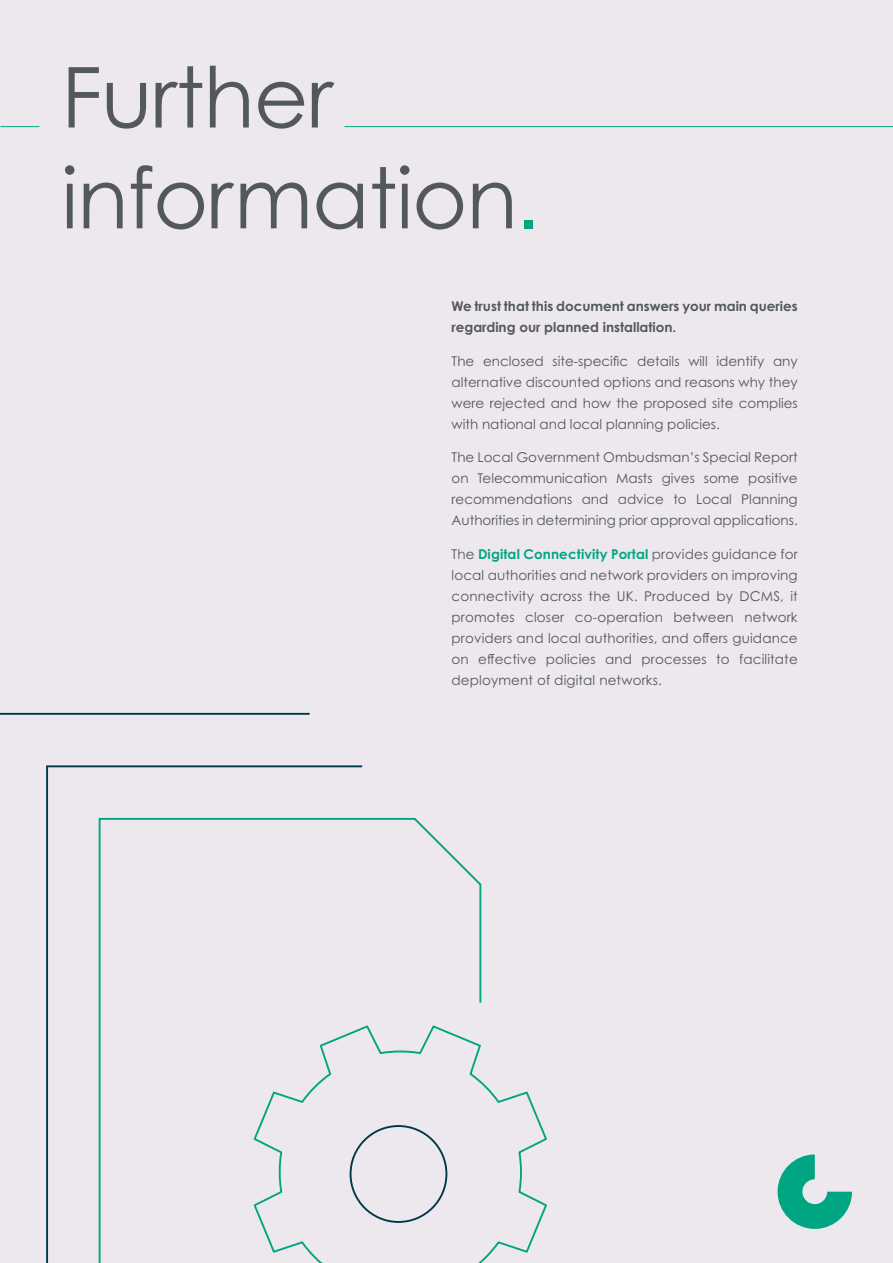
<style>
.page{position:relative;width:893px;height:1263px;background:#ede8ed}
.page>*{position:absolute;margin:0;border:0;box-sizing:border-box;transform-origin:0 0}
.t1{font:84px/100.8px "Century Gothic Pro";letter-spacing:-.01em;color:#53585b}
.t2{font:13.5px/21px "Century Gothic Pro";color:#53585b;text-align:justify}
.t3{font:700 13.5px/21px "Century Gothic Pro";color:#53585b}
.s1{font-family:"Arial";color:#00a682}
.s2{font-weight:700;color:#00a682}
</style>
<div class="page">
<hr style="left:0;top:126px;width:39px;height:1px;background:#00a682">
<hr style="left:344px;top:126px;width:549px;height:1px;background:#00a682">
<svg style="left:778px;top:1154px;width:74px;height:75px"></svg>
<svg style="left:482px;top:1082px;width:65px;height:181px"></svg>
<svg style="left:364px;top:817px;width:118px;height:446px"></svg>
<svg style="left:0;top:713px;width:364px;height:550px"></svg>
<h1 class="t1" style="left:61px;top:46px;width:480px">Further information<span class="s1">.</span></h1>
<p class="t3" style="left:452px;top:295px;width:348px">We trust that this document answers your main queries regarding our planned installation.</p>
<p class="t2" style="left:452px;top:350px;width:348px">The enclosed site-specific details will identify any alternative discounted options and reasons why they were rejected and how the proposed site complies with national and local planning policies.</p>
<p class="t2" style="left:452px;top:447px;width:348px">The Local Government Ombudsman’s Special Report on Telecommunication Masts gives some positive recommendations and advice to Local Planning Authorities in determining prior approval applications.</p>
<p class="t2" style="left:452px;top:544px;width:348px">The <span class="s2">Digital Connectivity Portal</span> provides guidance for local authorities and network providers on improving connectivity across the UK. Produced by DCMS, it promotes closer co-operation between network providers and local authorities, and offers guidance on effective policies and processes to facilitate deployment of digital networks.</p>
</div>
